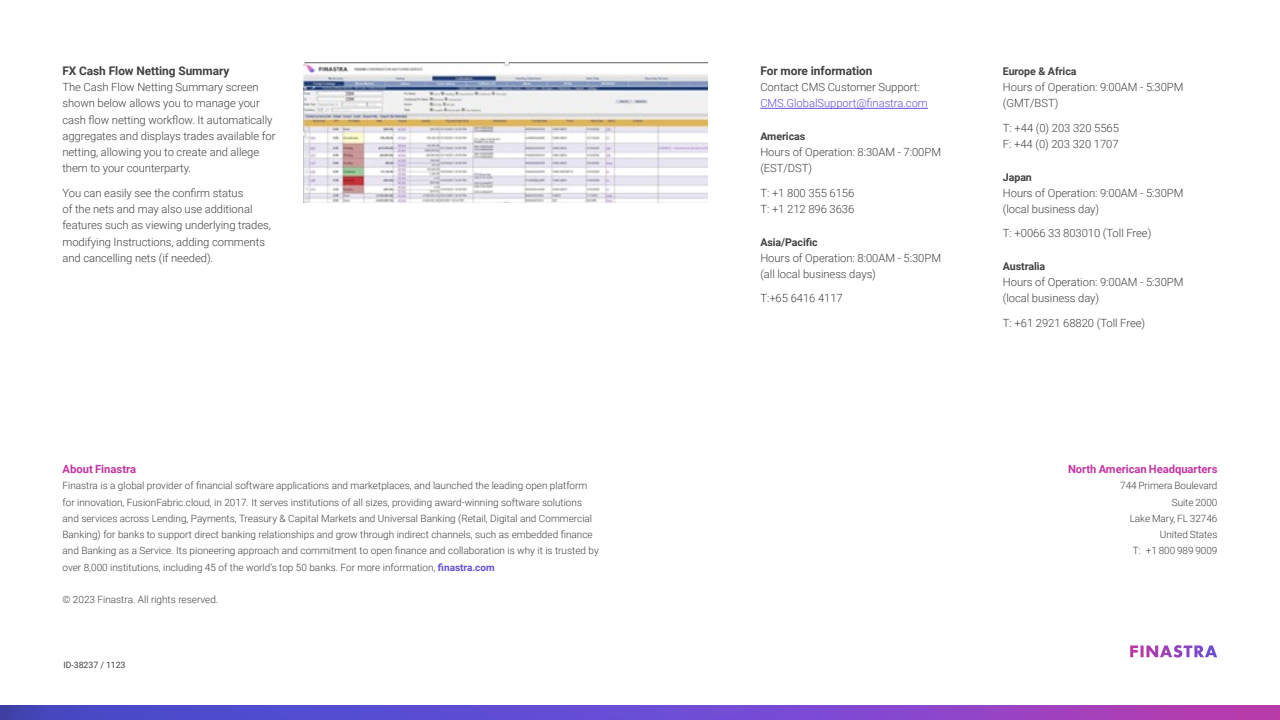
<style>
.page{position:relative;width:1280px;height:720px;background:#fff}
.page>*{position:absolute;margin:0;border:0;box-sizing:border-box;transform-origin:0 0}
.t1{font:700 11.88px "Roboto";letter-spacing:-.005em;color:#414141}
.t2{font:300 11.25px/16.2px "Roboto";letter-spacing:-.005em;color:#414141}
.t3{font:700 11.25px "Roboto";letter-spacing:-.005em;color:#c137a2}
.t4{font:300 11.25px "Roboto";letter-spacing:-.005em;color:#694ed6}
.t5{font:700 10.62px "Roboto";letter-spacing:-.005em;color:#414141}
.t6{font:300 10px/16.2px "Roboto";color:#414141;text-align:right}
.t7{font:8.75px "Roboto";letter-spacing:-.005em;color:#414141}
.s1{font-weight:700;color:#694ed6}
</style>
<div class="page">
<svg style="left:1130px;top:645px;width:87px;height:13px"></svg>
<svg style="left:0;top:705px;width:1280px;height:15px;background:#7348c8"></svg>
<hr style="left:760px;top:108px;width:168px;height:1px;background:#694ed6">
<img style="left:304px;top:63px;width:404px;height:139px">
<p class="t1" style="left:62px;top:62px;width:168px">FX Cash Flow Netting Summary</p>
<p class="t2" style="left:62px;top:79px;width:215px">The Cash Flow Netting Summary screen shown below allows you to manage your cash flow netting workflow. It automatically aggregates and displays trades available for netting, allowing you to create and allege them to your counterparty.</p>
<p class="t2" style="left:62px;top:184px;width:210px">You can easily see the confirm status<br>of the nets and may also use additional features such as viewing underlying trades, modifying Instructions, adding comments and cancelling nets (if needed).</p>
<p class="t3" style="left:62px;top:461px;width:75px">About Finastra</p>
<p class="t6" style="left:62px;top:477px;width:538px;text-align:left">Finastra is a global provider of financial software applications and marketplaces, and launched the leading open platform for innovation, FusionFabric.cloud, in 2017. It serves institutions of all sizes, providing award-winning software solutions and services across Lending, Payments, Treasury &amp; Capital Markets and Universal Banking (Retail, Digital and Commercial Banking) for banks to support direct banking relationships and grow through indirect channels, such as embedded finance and Banking as a Service. Its pioneering approach and commitment to open finance and collaboration is why it is trusted by over 8,000 institutions, including 45 of the world’s top 50 banks. For more information, <span class="s1">finastra.com</span></p>
<p class="t6" style="left:62px;top:591px;width:157px">© 2023 Finastra. All rights reserved.</p>
<p class="t7" style="left:63px;top:659px;width:64px">ID-38237 / 1123</p>
<p class="t1" style="left:760px;top:62px;width:114px">For more information</p>
<p class="t2" style="left:760px;top:79px;width:161px">Contact CMS Customer Support:</p>
<p class="t4" style="left:760px;top:96px;width:169px">CMS.GlobalSupport@finastra.com</p>
<p class="t5" style="left:760px;top:129px;width:46px">Americas</p>
<p class="t2" style="left:760px;top:144px;width:182px">Hours of Operation: 8:30AM - 7:00PM (EST/DST)</p>
<p class="t2" style="left:760px;top:184px;width:95px">T: +1 800 355 6156<br>T: +1 212 896 3636</p>
<p class="t5" style="left:760px;top:234px;width:59px">Asia/Pacific</p>
<p class="t2" style="left:760px;top:249px;width:182px">Hours of Operation: 8:00AM - 5:30PM (all local business days)</p>
<p class="t2" style="left:760px;top:290px;width:84px">T:+65 6416 4117</p>
<p class="t5" style="left:1003px;top:64px;width:75px">Europe &amp; Africa</p>
<p class="t2" style="left:1003px;top:79px;width:182px">Hours of Operation: 9:00AM - 5:30PM (GMT/BST)</p>
<p class="t2" style="left:1003px;top:119px;width:118px">T: +44 (0) 203 320 5565<br>F: +44 (0) 203 320 1707</p>
<p class="t5" style="left:1003px;top:169px;width:31px">Japan</p>
<p class="t2" style="left:1003px;top:184px;width:182px">Hours of Operation: 9:00AM - 5:30PM (local business day)</p>
<p class="t2" style="left:1003px;top:225px;width:150px">T: +0066 33 803010 (Toll Free)</p>
<p class="t5" style="left:1003px;top:259px;width:44px">Australia</p>
<p class="t2" style="left:1003px;top:274px;width:182px">Hours of Operation: 9:00AM - 5:30PM (local business day)</p>
<p class="t2" style="left:1003px;top:314px;width:144px">T: +61 2921 68820 (Toll Free)</p>
<p class="t3" style="left:1068px;top:461px;width:151px">North American Headquarters</p>
<p class="t6" style="left:1120px;top:477px;width:99px">744 Primera Boulevard<br>Suite 2000<br>Lake Mary, FL 32746<br>United States<br>T: +1 800 989 9009</p>
</div>
